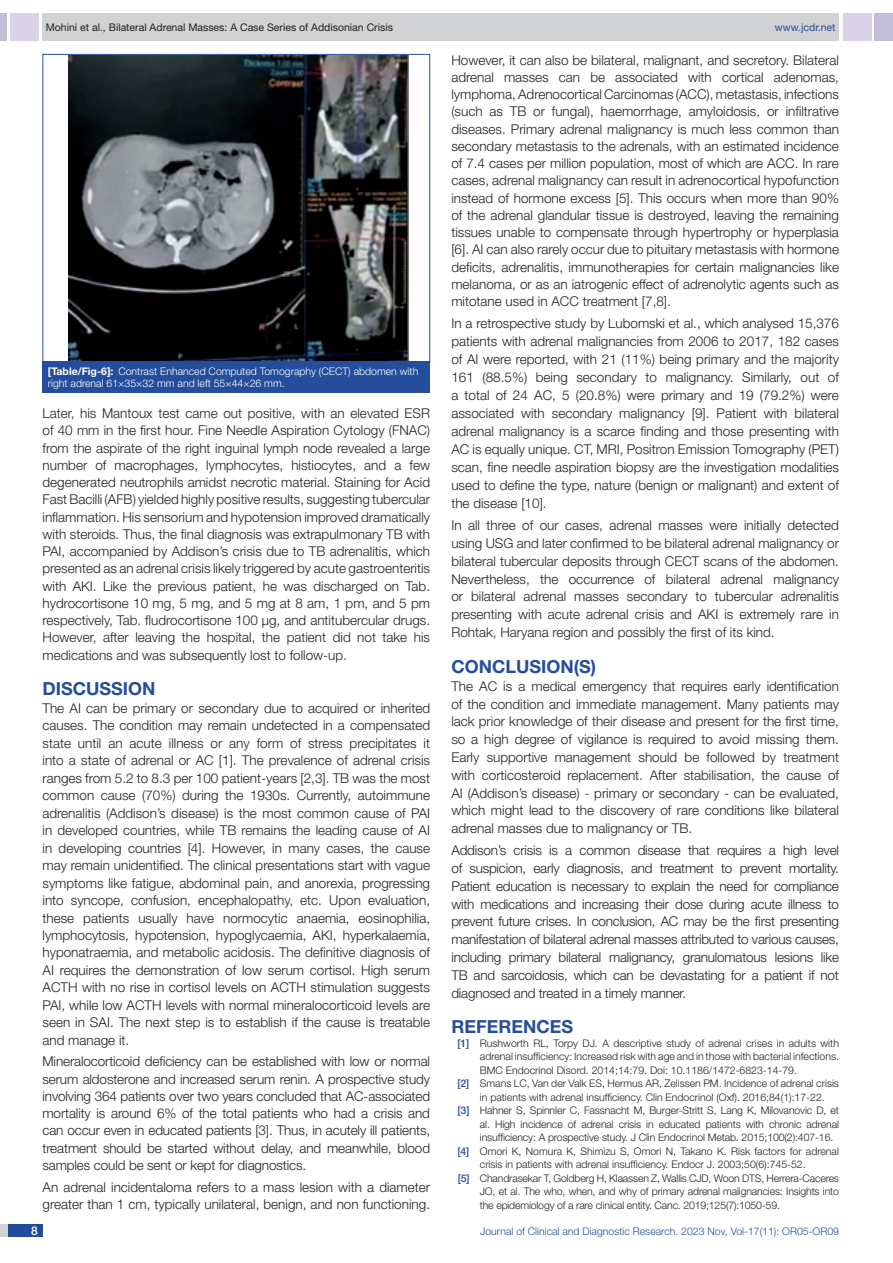
<style>
.page{position:relative;width:893px;height:1263px;background:#fff}
.page>*{position:absolute;margin:0;border:0;box-sizing:border-box;transform-origin:0 0}
.Heading{font:700 18px "Helvetica Neue";color:#244e9b}
.Body_text{font:300 13.5px/17.2px "Helvetica Neue";color:#231f20;text-align:justify}
.t1{font:500 12px "Helvetica Neue";color:#fff}
.t2{font:300 10.5px "Helvetica Neue";color:#231f20}
.TABLE_FIG{font:300 10.5px/12.6px "Helvetica Neue";color:#fff}
.t3{font:300 10.5px "Helvetica Neue";color:#244e9b}
.t4{font:10.5px "Helvetica Neue";color:#231f20}
.t5{font:10.5px "Helvetica Neue";color:#244e9b}
.s1{font-weight:700}
.s2{font-weight:500;color:#244e9b}
</style>
<div class="page">
<div style="left:0;top:13px;width:7px;height:28px;background:#c2bed7"></div>
<div style="left:10px;top:13px;width:29px;height:28px;background:#d9d2e8"></div>
<div style="left:43px;top:13px;width:796px;height:28px;background:#d1d2d4"></div>
<div style="left:875px;top:13px;width:18px;height:28px;background:#c2bed7"></div>
<div style="left:843px;top:13px;width:29px;height:28px;background:#d9d2e8"></div>
<div style="left:0;top:1224px;width:43px;height:13px;background:#d1d2d4"></div>
<div style="left:8px;top:1224px;width:35px;height:13px;background:#214c99"></div>
<img style="left:69px;top:56px;width:340px;height:305px">
<div style="left:43px;top:361px;width:387px;height:32px;background:#244e9b"></div>
<p class="t4" style="left:46px;top:21px;width:349px">Mohini et al., Bilateral Adrenal Masses: A Case Series of Addisonian Crisis</p>
<p class="t5" style="left:775px;top:21px;width:62px">www.jcdr.net</p>
<p class="TABLE_FIG" style="left:48px;top:364px;width:372px"><span class="s1">[Table/Fig-6]:</span> Contrast Enhanced Computed Tomography (CECT) abdomen with right adrenal 61×35×32 mm and left 55×44×26 mm.</p>
<p class="Body_text" style="left:43px;top:404px;width:389px">Later, his Mantoux test came out positive, with an elevated ESR of 40 mm in the first hour. Fine Needle Aspiration Cytology (FNAC) from the aspirate of the right inguinal lymph node revealed a large number of macrophages, lymphocytes, histiocytes, and a few degenerated neutrophils amidst necrotic material. Staining for Acid Fast Bacilli (AFB) yielded highly positive results, suggesting tubercular inflammation. His sensorium and hypotension improved dramatically with steroids. Thus, the final diagnosis was extrapulmonary TB with PAI, accompanied by Addison’s crisis due to TB adrenalitis, which presented as an adrenal crisis likely triggered by acute gastroenteritis with AKI. Like the previous patient, he was discharged on Tab. hydrocortisone 10 mg, 5 mg, and 5 mg at 8 am, 1 pm, and 5 pm respectively, Tab. fludrocortisone 100 μg, and antitubercular drugs.<br>However, after leaving the hospital, the patient did not take his medications and was subsequently lost to follow-up.</p>
<p class="Heading" style="left:43px;top:678px;width:115px">DISCUSSION</p>
<p class="Body_text" style="left:43px;top:699px;width:389px">The AI can be primary or secondary due to acquired or inherited causes. The condition may remain undetected in a compensated state until an acute illness or any form of stress precipitates it into a state of adrenal or AC [1]. The prevalence of adrenal crisis ranges from 5.2 to 8.3 per 100 patient-years [2,3]. TB was the most common cause (70%) during the 1930s. Currently, autoimmune adrenalitis (Addison’s disease) is the most common cause of PAI in developed countries, while TB remains the leading cause of AI in developing countries [4]. However, in many cases, the cause may remain unidentified. The clinical presentations start with vague symptoms like fatigue, abdominal pain, and anorexia, progressing into syncope, confusion, encephalopathy, etc. Upon evaluation, these patients usually have normocytic anaemia, eosinophilia, lymphocytosis, hypotension, hypoglycaemia, AKI, hyperkalaemia, hyponatraemia, and metabolic acidosis. The definitive diagnosis of AI requires the demonstration of low serum cortisol. High serum ACTH with no rise in cortisol levels on ACTH stimulation suggests PAI, while low ACTH levels with normal mineralocorticoid levels are seen in SAI. The next step is to establish if the cause is treatable and manage it.</p>
<p class="Body_text" style="left:43px;top:1053px;width:389px">Mineralocorticoid deficiency can be established with low or normal serum aldosterone and increased serum renin. A prospective study involving 364 patients over two years concluded that AC-associated mortality is around 6% of the total patients who had a crisis and can occur even in educated patients [3]. Thus, in acutely ill patients, treatment should be started without delay, and meanwhile, blood samples could be sent or kept for diagnostics.</p>
<p class="Body_text" style="left:43px;top:1178px;width:389px">An adrenal incidentaloma refers to a mass lesion with a diameter greater than 1 cm, typically unilateral, benign, and non functioning.</p>
<p class="Body_text" style="left:451px;top:51px;width:389px">However, it can also be bilateral, malignant, and secretory. Bilateral adrenal masses can be associated with cortical adenomas, lymphoma, Adrenocortical Carcinomas (ACC), metastasis, infections (such as TB or fungal), haemorrhage, amyloidosis, or infiltrative diseases. Primary adrenal malignancy is much less common than secondary metastasis to the adrenals, with an estimated incidence of 7.4 cases per million population, most of which are ACC. In rare cases, adrenal malignancy can result in adrenocortical hypofunction instead of hormone excess [5]. This occurs when more than 90% of the adrenal glandular tissue is destroyed, leaving the remaining tissues unable to compensate through hypertrophy or hyperplasia [6]. AI can also rarely occur due to pituitary metastasis with hormone deficits, adrenalitis, immunotherapies for certain malignancies like melanoma, or as an iatrogenic effect of adrenolytic agents such as mitotane used in ACC treatment [7,8].</p>
<p class="Body_text" style="left:451px;top:314px;width:389px;line-height:17.9px">In a retrospective study by Lubomski et al., which analysed 15,376 patients with adrenal malignancies from 2006 to 2017, 182 cases of AI were reported, with 21 (11%) being primary and the majority 161 (88.5%) being secondary to malignancy. Similarly, out of a total of 24 AC, 5 (20.8%) were primary and 19 (79.2%) were associated with secondary malignancy [9]. Patient with bilateral adrenal malignancy is a scarce finding and those presenting with AC is equally unique. CT, MRI, Positron Emission Tomography (PET) scan, fine needle aspiration biopsy are the investigation modalities used to define the type, nature (benign or malignant) and extent of the disease [10].</p>
<p class="Body_text" style="left:451px;top:516px;width:389px;line-height:17.9px">In all three of our cases, adrenal masses were initially detected using USG and later confirmed to be bilateral adrenal malignancy or bilateral tubercular deposits through CECT scans of the abdomen.<br>Nevertheless, the occurrence of bilateral adrenal malignancy or bilateral adrenal masses secondary to tubercular adrenalitis presenting with acute adrenal crisis and AKI is extremely rare in Rohtak, Haryana region and possibly the first of its kind.</p>
<p class="Heading" style="left:451px;top:655px;width:146px">CONCLUSION(S)</p>
<p class="Body_text" style="left:451px;top:677px;width:389px;line-height:17.9px">The AC is a medical emergency that requires early identification of the condition and immediate management. Many patients may lack prior knowledge of their disease and present for the first time, so a high degree of vigilance is required to avoid missing them.<br>Early supportive management should be followed by treatment with corticosteroid replacement. After stabilisation, the cause of AI (Addison’s disease) - primary or secondary - can be evaluated, which might lead to the discovery of rare conditions like bilateral adrenal masses due to malignancy or TB.</p>
<p class="Body_text" style="left:451px;top:841px;width:389px;line-height:17.9px">Addison’s crisis is a common disease that requires a high level of suspicion, early diagnosis, and treatment to prevent mortality.<br>Patient education is necessary to explain the need for compliance with medications and increasing their dose during acute illness to prevent future crises. In conclusion, AC may be the first presenting manifestation of bilateral adrenal masses attributed to various causes, including primary bilateral malignancy, granulomatous lesions like TB and sarcoidosis, which can be devastating for a patient if not diagnosed and treated in a timely manner.</p>
<p class="Heading" style="left:451px;top:1016px;width:123px">REFERENCES</p>
<p class="t2" style="left:457px;top:1037px;width:383px"><span class="s2">[1]</span> Rushworth RL, Torpy DJ. A descriptive study of adrenal crises in adults with</p>
<p class="t2" style="left:480px;top:1050px;width:361px">adrenal insufficiency: Increased risk with age and in those with bacterial infections.</p>
<p class="t2" style="left:480px;top:1064px;width:319px">BMC Endocrinol Disord. 2014;14:79. Doi: 10.1186/1472-6823-14-79.</p>
<p class="t2" style="left:457px;top:1077px;width:383px"><span class="s2">[2]</span> Smans LC, Van der Valk ES, Hermus AR, Zelissen PM. Incidence of adrenal crisis</p>
<p class="t2" style="left:480px;top:1091px;width:346px">in patients with adrenal insufficiency. Clin Endocrinol (Oxf). 2016;84(1):17-22.</p>
<p class="t2" style="left:458px;top:1104px;width:383px"><span class="s2">[3]</span> Hahner S, Spinnler C, Fassnacht M, Burger-Stritt S, Lang K, Milovanovic D, et</p>
<p class="t2" style="left:480px;top:1118px;width:361px">al. High incidence of adrenal crisis in educated patients with chronic adrenal</p>
<p class="t2" style="left:480px;top:1131px;width:355px">insufficiency: A prospective study. J Clin Endocrinol Metab. 2015;100(2):407-16.</p>
<p class="t2" style="left:457px;top:1145px;width:383px"><span class="s2">[4]</span> Omori K, Nomura K, Shimizu S, Omori N, Takano K. Risk factors for adrenal</p>
<p class="t2" style="left:480px;top:1158px;width:327px">crisis in patients with adrenal insufficiency. Endocr J. 2003;50(6):745-52.</p>
<p class="t2" style="left:458px;top:1172px;width:383px"><span class="s2">[5]</span> Chandrasekar T, Goldberg H, Klaassen Z, Wallis CJD, Woon DTS, Herrera-Caceres</p>
<p class="t2" style="left:480px;top:1185px;width:361px">JO, et al. The who, when, and why of primary adrenal malignancies: Insights into</p>
<p class="t2" style="left:480px;top:1199px;width:302px">the epidemiology of a rare clinical entity. Canc. 2019;125(7):1050-59.</p>
<p class="t1" style="left:31px;top:1223px;width:8px">8</p>
<p class="t3" style="left:480px;top:1225px;width:360px">Journal of Clinical and Diagnostic Research. 2023 Nov, Vol-17(11): OR05-OR09</p>
</div>
